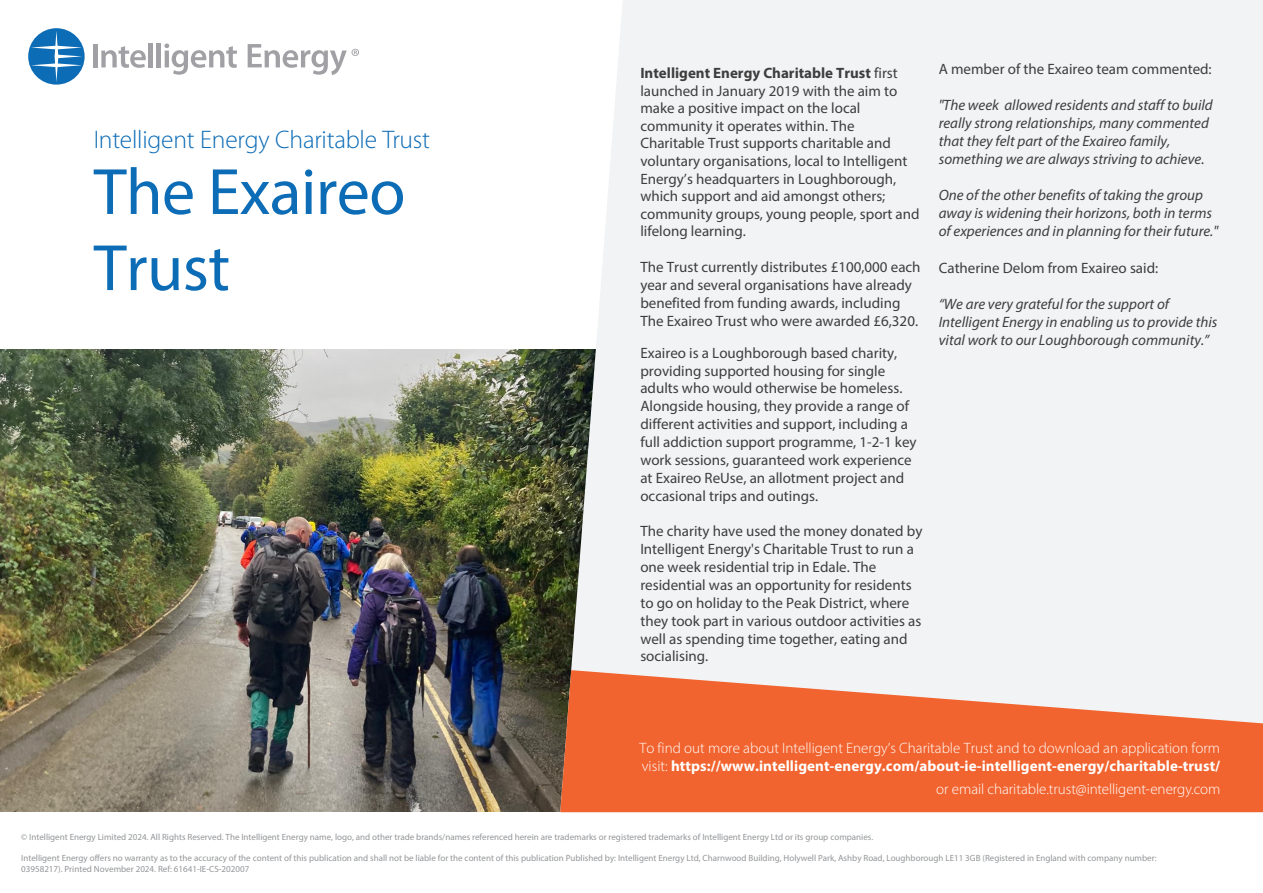
<style>
.page{position:relative;width:1263px;height:893px;background:#fff}
.page>*{position:absolute;margin:0;border:0;box-sizing:border-box;transform-origin:0 0}
.t1{font:66px/76.1px "Myriad Pro";letter-spacing:-.01em;color:#0d6cb6}
.t2{font:300 25.5px "Myriad Pro";letter-spacing:-.01em;color:#0d6cb6}
.t3{font:15px/17.9px "Myriad Pro";color:#3e3e3f}
.t4{font:italic 15px/18px "Myriad Pro";color:#3e3e3f}
.t5{font:300 15px/18px "Myriad Pro";color:#fff}
.t6{font:9px/10.5px "Myriad Pro";color:#939598}
.s1{font-weight:700}
</style>
<div class="page">
<img style="left:0;top:350px;width:560px;height:462px">
<div style="left:560px;top:0;width:703px;height:670px;background:#f2f3f4"></div>
<svg style="left:560px;top:670px;width:703px;height:142px;fill:#f2642f"></svg>
<hr style="left:93px;top:44px;width:4px;height:23px;background:#a1a1a5">
<svg style="left:101px;top:46px;width:45px;height:22px"></svg>
<hr style="left:149px;top:43px;width:4px;height:24px;background:#a1a1a5">
<hr style="left:157px;top:43px;width:4px;height:24px;background:#a1a1a5">
<svg style="left:164px;top:44px;width:73px;height:31px"></svg>
<svg style="left:248px;top:44px;width:111px;height:31px"></svg>
<svg style="left:28px;top:28px;width:57px;height:57px"></svg>
<h2 class="t2" style="left:94px;top:125px;width:338px">Intelligent Energy Charitable Trust</h2>
<h1 class="t1" style="left:94px;top:153px;width:313px">The Exaireo<br>Trust</h1>
<p class="t3" style="left:640px;top:64px;width:281px"><span class="s1">Intelligent Energy Charitable Trust</span> first launched in January 2019 with the aim to make a positive impact on the local community it operates within. The Charitable Trust supports charitable and voluntary organisations, local to Intelligent Energy’s headquarters in Loughborough, which support and aid amongst others; community groups, young people, sport and lifelong learning.</p>
<p class="t3" style="left:640px;top:258px;width:282px">The Trust currently distributes £100,000 each year and several organisations have already benefited from funding awards, including The Exaireo Trust who were awarded £6,320.</p>
<p class="t3" style="left:640px;top:344px;width:278px">Exaireo is a Loughborough based charity, providing supported housing for single adults who would otherwise be homeless.<br>Alongside housing, they provide a range of different activities and support, including a full addiction support programme, 1-2-1 key work sessions, guaranteed work experience at Exaireo ReUse, an allotment project and occasional trips and outings.</p>
<p class="t3" style="left:640px;top:522px;width:283px">The charity have used the money donated by Intelligent Energy's Charitable Trust to run a one week residential trip in Edale. The residential was an opportunity for residents to go on holiday to the Peak District, where they took part in various outdoor activities as well as spending time together, eating and socialising.</p>
<p class="t3" style="left:939px;top:60px;width:274px">A member of the Exaireo team commented:</p>
<p class="t4" style="left:939px;top:96px;width:276px">"The week allowed residents and staff to build really strong relationships, many commented that they felt part of the Exaireo family, something we are always striving to achieve.</p>
<p class="t4" style="left:939px;top:186px;width:281px">One of the other benefits of taking the group away is widening their horizons, both in terms of experiences and in planning for their future."</p>
<p class="t3" style="left:939px;top:258px;width:221px">Catherine Delom from Exaireo said:</p>
<p class="t4" style="left:939px;top:294px;width:280px">“We are very grateful for the support of<br>Intelligent Energy in enabling us to provide this vital work to our Loughborough community.”</p>
<p class="t5" style="left:639px;top:739px;width:582px">To find out more about Intelligent Energy’s Charitable Trust and to download an application form visit: <span class="s1">https://www.intelligent-energy.com/about-ie-intelligent-energy/charitable-trust/</span></p>
<p class="t5" style="left:936px;top:780px;width:286px">or email charitable.trust@intelligent-energy.com</p>
<p class="t6" style="left:21px;top:832px;width:853px">© Intelligent Energy Limited 2024. All Rights Reserved. The Intelligent Energy name, logo, and other trade brands/names referenced herein are trademarks or registered trademarks of Intelligent Energy Ltd or its group companies.</p>
<p class="t6" style="left:21px;top:853px;width:1137px">Intelligent Energy offers no warranty as to the accuracy of the content of this publication and shall not be liable for the content of this publication Published by: Intelligent Energy Ltd, Charnwood Building, Holywell Park, Ashby Road, Loughborough LE11 3GB (Registered in England with company number:<br>03958217). Printed November 2024. Ref: 61641-IE-CS-202007</p>
</div>
